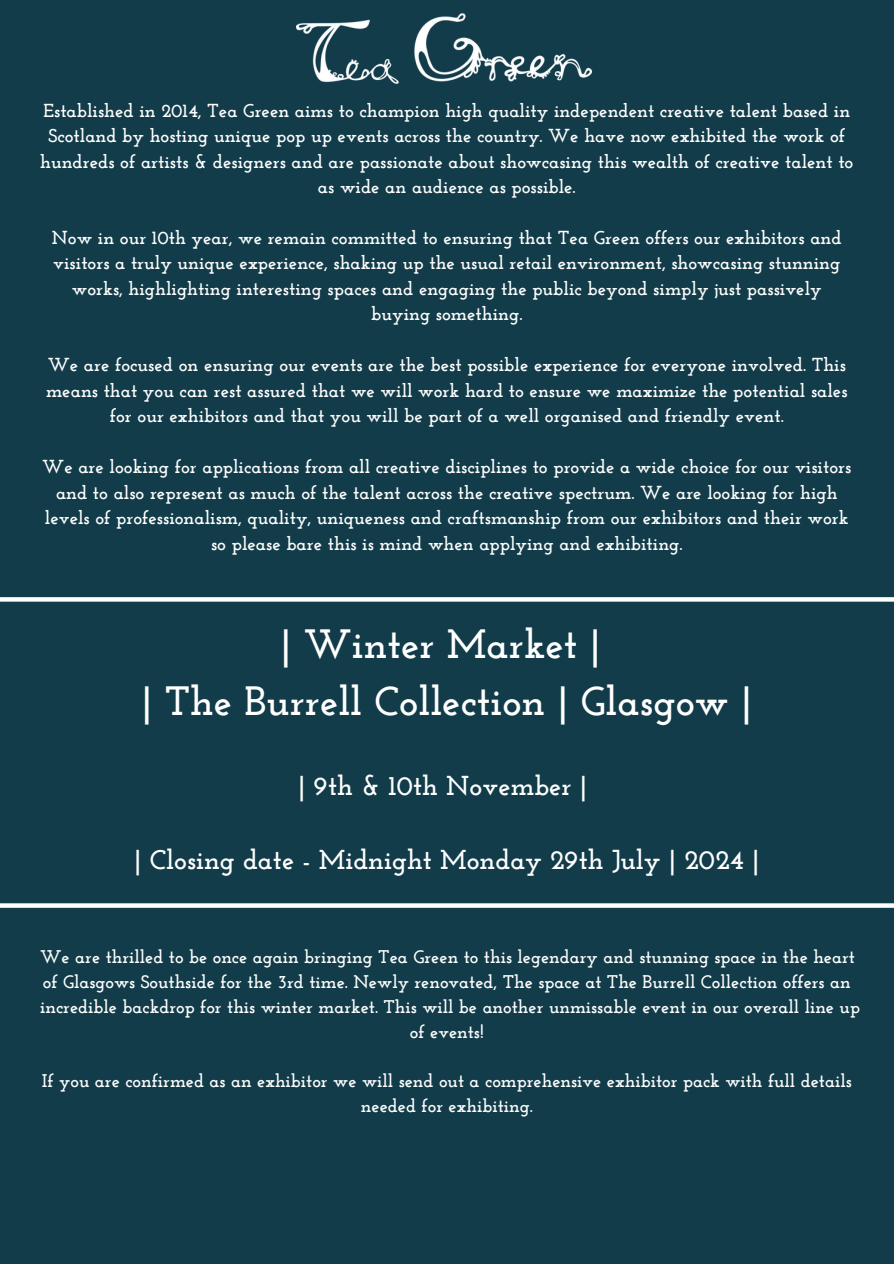
<style>
.page{position:relative;width:894px;height:1264px;background:#fff}
.page>*{position:absolute;margin:0;border:0;box-sizing:border-box;transform-origin:0 0}
.t1{font:700 40.8px/56.2px "Josefin Slab";color:#fff;text-align:center}
.t2{font:700 27.3px "Josefin Slab";color:#fff}
.t3{font:700 18.75px/25.5px "Josefin Slab";color:#fff;text-align:center}
.t4{font:700 18.3px/24.8px "Josefin Slab";color:#fff;text-align:center}
</style>
<div class="page">
<div style="left:0;top:0;width:893px;height:1263px;background:#123c4a"></div>
<img style="left:296px;top:13px;width:297px;height:71px">
<svg style="left:0;top:597px;width:893px;height:4px;background:#f5f7f7"></svg>
<svg style="left:0;top:903px;width:893px;height:4px;background:#ecf0f1"></svg>
<p class="t3" style="left:40px;top:99px;width:814px">Established in 2014, Tea Green aims to champion high quality independent creative talent based in Scotland by hosting unique pop up events across the country. We have now exhibited the work of hundreds of artists &amp; designers and are passionate about showcasing this wealth of creative talent to as wide an audience as possible.</p>
<p class="t3" style="left:52px;top:226px;width:791px">Now in our 10th year, we remain committed to ensuring that Tea Green offers our exhibitors and visitors a truly unique experience, shaking up the usual retail environment, showcasing stunning works, highlighting interesting spaces and engaging the public beyond simply just passively buying something.</p>
<p class="t3" style="left:46px;top:354px;width:802px">We are focused on ensuring our events are the best possible experience for everyone involved. This means that you can rest assured that we will work hard to ensure we maximize the potential sales for our exhibitors and that you will be part of a well organised and friendly event.</p>
<p class="t3" style="left:42px;top:455px;width:810px">We are looking for applications from all creative disciplines to provide a wide choice for our visitors and to also represent as much of the talent across the creative spectrum. We are looking for high levels of professionalism, quality, uniqueness and craftsmanship from our exhibitors and their work so please bare this is mind when applying and exhibiting.</p>
<h1 class="t1" style="left:141px;top:620px;width:611px">| Winter Market |<br>| The Burrell Collection | Glasgow |</h1>
<h2 class="t2" style="left:298px;top:774px;width:290px">| 9th &amp; 10th November |</h2>
<h2 class="t2" style="left:134px;top:848px;width:626px">| Closing date - Midnight Monday 29th July | 2024 |</h2>
<p class="t4" style="left:40px;top:946px;width:821px">We are thrilled to be once again bringing Tea Green to this legendary and stunning space in the heart of Glasgows Southside for the 3rd time. Newly renovated, The space at The Burrell Collection offers an incredible backdrop for this winter market. This will be another unmissable event in our overall line up of events!</p>
<p class="t4" style="left:42px;top:1070px;width:811px">If you are confirmed as an exhibitor we will send out a comprehensive exhibitor pack with full details needed for exhibiting.</p>
</div>
